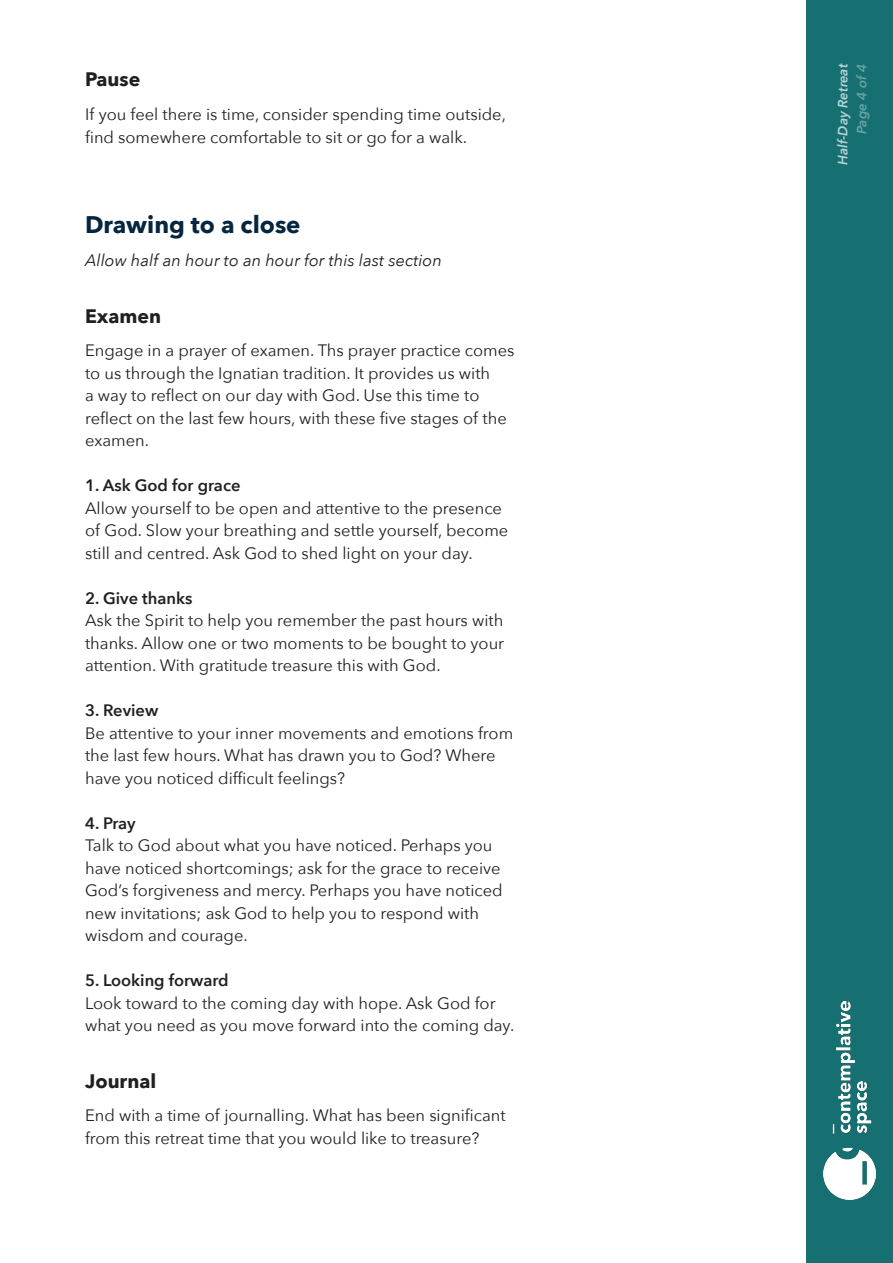
<style>
.page{position:relative;width:893px;height:1263px;background:#fff}
.page>*{position:absolute;margin:0;border:0;box-sizing:border-box;transform-origin:0 0}
.t1{font:700 24px "Avenir Next";color:#062640}
.t2{font:700 19.5px "Avenir Next";color:#231f20}
.P1{font:16.5px/22.5px "Avenir Next";color:#231f20}
.P1-2{font:600 16.5px "Avenir Next";color:#231f20}
.P1-3{font:italic 16.5px "Avenir Next";color:#231f20}
.t3{font:italic 600 13.5px "Avenir Next";color:#b9d4d5}
.t4{font:italic 600 13.5px "Avenir Next";color:#69a2a3}
</style>
<div class="page">
<div style="left:806px;top:0;width:87px;height:1263px;background:#167071"></div>
<img style="left:824px;top:1002px;width:52px;height:197px">
<h3 class="t2" style="left:85px;top:63px;width:57px">Pause</h3>
<p class="P1" style="left:85px;top:102px;width:422px">If you feel there is time, consider spending time outside, find somewhere comfortable to sit or go for a walk.</p>
<h2 class="t1" style="left:85px;top:203px;width:217px">Drawing to a close</h2>
<p class="P1-3" style="left:85px;top:247px;width:358px">Allow half an hour to an hour for this last section</p>
<h3 class="t2" style="left:85px;top:299px;width:78px">Examen</h3>
<p class="P1" style="left:85px;top:339px;width:431px">Engage in a prayer of examen. Ths prayer practice comes to us through the Ignatian tradition. It provides us with<br>a way to reflect on our day with God. Use this time to reflect on the last few hours, with these five stages of the examen.</p>
<h4 class="P1-2" style="left:85px;top:471px;width:157px">1. Ask God for grace</h4>
<p class="P1" style="left:85px;top:496px;width:425px">Allow yourself to be open and attentive to the presence of God. Slow your breathing and settle yourself, become still and centred. Ask God to shed light on your day.</p>
<h4 class="P1-2" style="left:85px;top:584px;width:109px">2. Give thanks</h4>
<p class="P1" style="left:85px;top:609px;width:421px;text-align:justify">Ask the Spirit to help you remember the past hours with thanks. Allow one or two moments to be bought to your attention. With gratitude treasure this with God.</p>
<h4 class="P1-2" style="left:85px;top:696px;width:75px">3. Review</h4>
<p class="P1" style="left:85px;top:721px;width:430px">Be attentive to your inner movements and emotions from the last few hours. What has drawn you to God? Where have you noticed difficult feelings?</p>
<p class="P1-2" style="left:85px;top:809px;width:52px">4. Pray</p>
<p class="P1" style="left:85px;top:834px;width:419px">Talk to God about what you have noticed. Perhaps you have noticed shortcomings; ask for the grace to receive God’s forgiveness and mercy. Perhaps you have noticed new invitations; ask God to help you to respond with wisdom and courage.</p>
<h4 class="P1-2" style="left:85px;top:966px;width:145px">5. Looking forward</h4>
<p class="P1" style="left:85px;top:991px;width:431px">Look toward to the coming day with hope. Ask God for what you need as you move forward into the coming day.</p>
<h3 class="t2" style="left:85px;top:1064px;width:73px">Journal</h3>
<p class="P1" style="left:85px;top:1104px;width:422px">End with a time of journalling. What has been significant from this retreat time that you would like to treasure?</p>
<p class="t3" style="left:831px;top:165px;width:103px;rotate:-90deg">Half-Day Retreat</p>
<p class="t4" style="left:850px;top:134px;width:72px;rotate:-90deg">Page 4 of 4</p>
</div>
